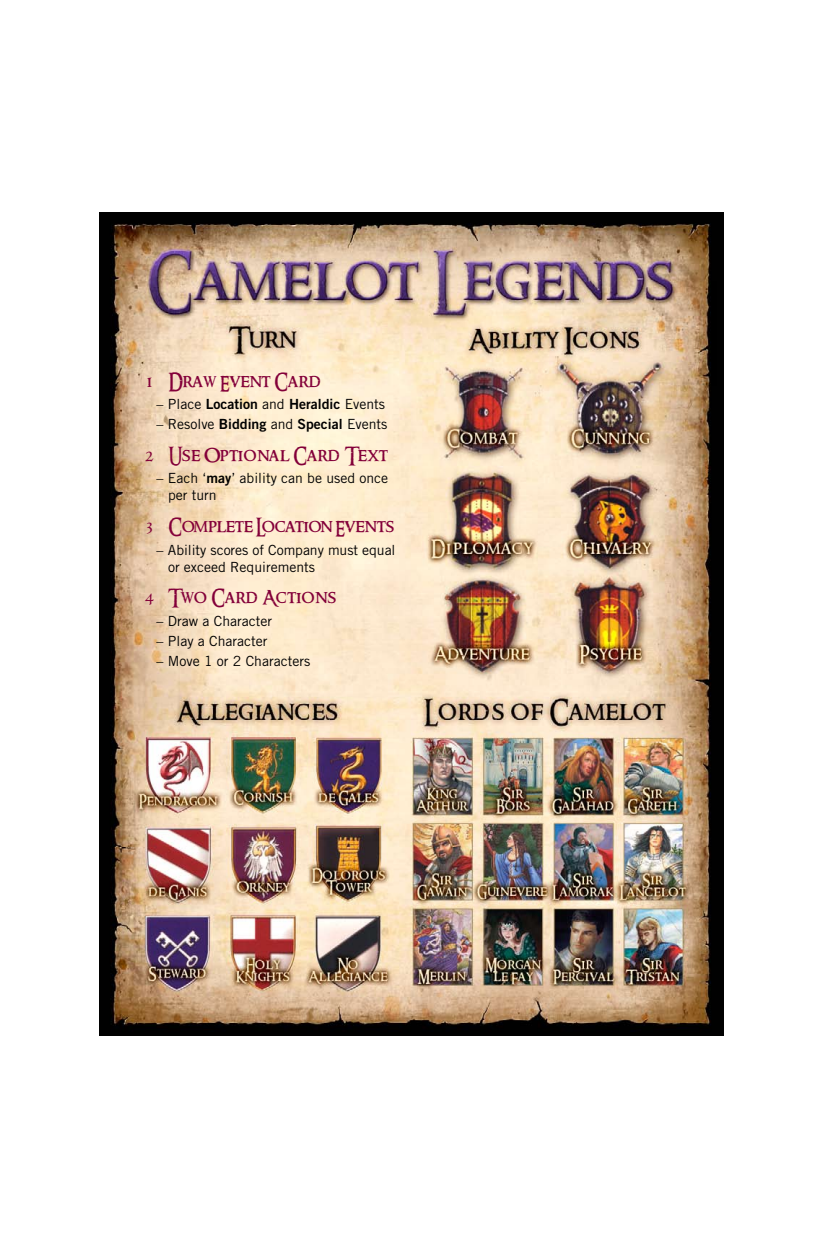
<style>
.page{position:relative;width:823px;height:1248px;background:#fff}
.page>*{position:absolute;margin:0;border:0;box-sizing:border-box;transform-origin:0 0}
.t1{font:500 18px "Ringbearer";color:#830039}
.t2{font:500 18px "Ringbearer";letter-spacing:-.035em;color:#830039}
.t3{font:14px/17px "Trade Gothic";color:#000}
.t4{font:14px "Trade Gothic Bold Two";color:#000}
.s1{font-family:"Trade Gothic"}
.s2{font-family:"Trade Gothic Bold Two"}
</style>
<div class="page">
<img style="left:99px;top:213px;width:624px;height:822px">
<p class="t1" style="left:145px;top:368px;width:178px">1 Draw Event Card</p>
<p class="t4" style="left:156px;top:395px;width:230px"><span class="s1">– Place</span> Location <span class="s1">and</span> Heraldic <span class="s1">Events</span></p>
<p class="t3" style="left:156px;top:415px;width:232px">– Resolve <span class="s2">Bidding</span> and <span class="s2">Special</span> Events</p>
<p class="t1" style="left:145px;top:442px;width:243px">2 Use Optional Card Text</p>
<p class="t3" style="left:168px;top:470px;width:222px;text-indent:-11px">– Each ‘<span class="s2">may</span>’ ability can be used once per turn</p>
<p class="t2" style="left:145px;top:513px;width:250px">3 Complete Location Events</p>
<p class="t3" style="left:168px;top:541px;width:229px;text-indent:-11px">– Ability scores of Company must equal or exceed Requirements</p>
<p class="t1" style="left:145px;top:584px;width:192px">4 Two Card Actions</p>
<p class="t3" style="left:156px;top:612px;width:117px">– Draw a Character</p>
<p class="t3" style="left:156px;top:632px;width:112px">– Play a Character</p>
<p class="t3" style="left:156px;top:652px;width:155px">– Move 1 or 2 Characters</p>
</div>
